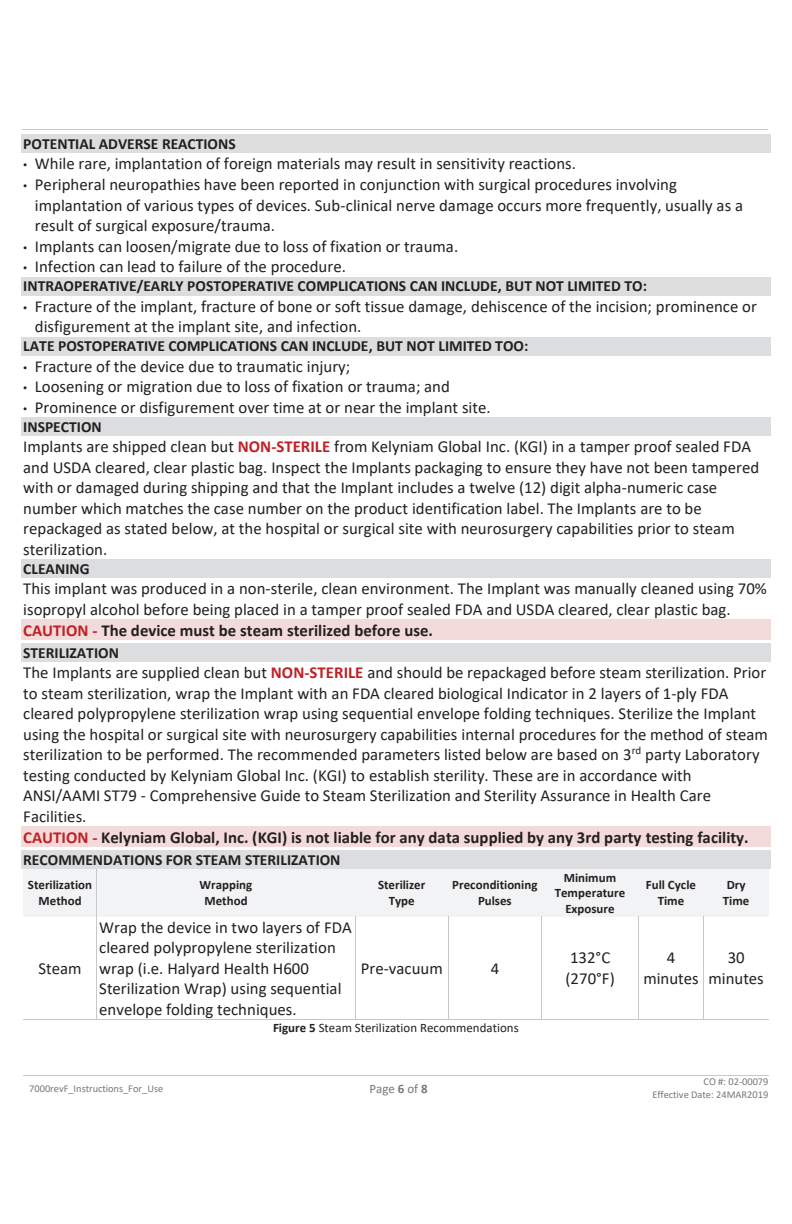
<style>
.page{position:relative;width:792px;height:1224px;background:#fff}
.page>*{position:absolute;margin:0;border:0;box-sizing:border-box;transform-origin:0 0}
.t1{font:16.8px/20.6px "Calibri";color:#231f20}
.t2{font:700 15.6px "Calibri";color:#231f20}
.t3{font:700 12.8px/15.8px "Calibri";color:#231f20;text-align:center}
.t4{font:12.8px "Calibri";color:#231f20}
.t5{font:12.8px "Calibri";color:#76787b}
.t6{font:10.4px/12.8px "Calibri";color:#76787b;text-align:right}
.s1{font-family:"Arial";font-style:italic;font-size:11.6px}
.s2{font-weight:700;color:#c02025}
.s3{font-weight:700}
</style>
<div class="page">
<hr style="left:22px;top:129px;width:746px;height:1px;background:#c7c8ca">
<hr style="left:23px;top:1075px;width:249px;height:1px;background:#c7c8ca">
<hr style="left:272px;top:1075px;width:248px;height:1px;background:#c7c8ca">
<hr style="left:521px;top:1075px;width:248px;height:1px;background:#c7c8ca">
<div style="left:21px;top:134px;width:750px;height:19px;background:#dcdddf"></div>
<div style="left:21px;top:277px;width:750px;height:19px;background:#dcdddf"></div>
<div style="left:21px;top:337px;width:750px;height:19px;background:#dcdddf"></div>
<div style="left:21px;top:417px;width:750px;height:19px;background:#dcdddf"></div>
<div style="left:21px;top:559px;width:750px;height:19px;background:#dcdddf"></div>
<div style="left:21px;top:620px;width:750px;height:20px;background:#f3dbdb"></div>
<div style="left:21px;top:643px;width:750px;height:19px;background:#dcdddf"></div>
<div style="left:21px;top:827px;width:750px;height:20px;background:#f3dbdb"></div>
<div style="left:21px;top:850px;width:750px;height:19px;background:#dcdddf"></div>
<div style="left:23px;top:869px;width:74px;height:48px;background:#f2f3f4"></div>
<div style="left:97px;top:869px;width:258px;height:48px;background:#f2f3f4"></div>
<div style="left:355px;top:869px;width:93px;height:48px;background:#f2f3f4"></div>
<div style="left:448px;top:869px;width:94px;height:48px;background:#f2f3f4"></div>
<div style="left:542px;top:869px;width:97px;height:48px;background:#f2f3f4"></div>
<div style="left:639px;top:869px;width:65px;height:48px;background:#f2f3f4"></div>
<div style="left:704px;top:869px;width:65px;height:48px;background:#f2f3f4"></div>
<hr style="left:97px;top:869px;width:1px;height:48px;background:#c7c8ca">
<hr style="left:97px;top:916px;width:1px;height:103px;background:#c7c8ca">
<hr style="left:355px;top:916px;width:1px;height:103px;background:#c7c8ca">
<hr style="left:448px;top:916px;width:1px;height:103px;background:#c7c8ca">
<hr style="left:541px;top:916px;width:1px;height:103px;background:#c7c8ca">
<hr style="left:638px;top:916px;width:1px;height:103px;background:#c7c8ca">
<hr style="left:703px;top:916px;width:1px;height:103px;background:#c7c8ca">
<hr style="left:23px;top:1019px;width:74px;height:1px;background:#c7c8ca">
<hr style="left:97px;top:1019px;width:258px;height:1px;background:#c7c8ca">
<hr style="left:356px;top:1019px;width:92px;height:1px;background:#c7c8ca">
<hr style="left:449px;top:1019px;width:92px;height:1px;background:#c7c8ca">
<hr style="left:542px;top:1019px;width:96px;height:1px;background:#c7c8ca">
<hr style="left:639px;top:1019px;width:64px;height:1px;background:#c7c8ca">
<hr style="left:704px;top:1019px;width:65px;height:1px;background:#c7c8ca">
<p class="t2" style="left:23px;top:133px;width:214px">POTENTIAL ADVERSE REACTIONS</p>
<p class="t1" style="left:23px;top:153px;width:554px"><span class="s1">•</span> While rare, implantation of foreign materials may result in sensitivity reactions.</p>
<p class="t1" style="left:35px;top:174px;width:710px;text-indent:-12px"><span class="s1">•</span> Peripheral neuropathies have been reported in conjunction with surgical procedures involving implantation of various types of devices. Sub-clinical nerve damage occurs more frequently, usually as a result of surgical exposure/trauma.</p>
<p class="t1" style="left:23px;top:235px;width:437px"><span class="s1">•</span> Implants can loosen/migrate due to loss of fixation or trauma.</p>
<p class="t1" style="left:23px;top:256px;width:324px"><span class="s1">•</span> Infection can lead to failure of the procedure.</p>
<p class="t2" style="left:23px;top:275px;width:625px">INTRAOPERATIVE/EARLY POSTOPERATIVE COMPLICATIONS CAN INCLUDE, BUT NOT LIMITED TO:</p>
<p class="t1" style="left:35px;top:295px;width:724px;text-indent:-12px"><span class="s1">•</span> Fracture of the implant, fracture of bone or soft tissue damage, dehiscence of the incision; prominence or disfigurement at the implant site, and infection.</p>
<p class="t2" style="left:23px;top:335px;width:507px">LATE POSTOPERATIVE COMPLICATIONS CAN INCLUDE, BUT NOT LIMITED TOO:</p>
<p class="t1" style="left:23px;top:355px;width:329px"><span class="s1">•</span> Fracture of the device due to traumatic injury;</p>
<p class="t1" style="left:23px;top:376px;width:428px"><span class="s1">•</span> Loosening or migration due to loss of fixation or trauma; and</p>
<p class="t1" style="left:23px;top:396px;width:469px"><span class="s1">•</span> Prominence or disfigurement over time at or near the implant site.</p>
<p class="t2" style="left:23px;top:416px;width:80px">INSPECTION</p>
<p class="t1" style="left:23px;top:436px;width:737px">Implants are shipped clean but <span class="s2">NON-STERILE</span> from Kelyniam Global Inc. (KGI) in a tamper proof sealed FDA and USDA cleared, clear plastic bag. Inspect the Implants packaging to ensure they have not been tampered with or damaged during shipping and that the Implant includes a twelve (12) digit alpha-numeric case number which matches the case number on the product identification label. The Implants are to be repackaged as stated below, at the hospital or surgical site with neurosurgery capabilities prior to steam sterilization.</p>
<p class="t2" style="left:23px;top:558px;width:68px">CLEANING</p>
<p class="t1" style="left:23px;top:578px;width:745px">This implant was produced in a non-sterile, clean environment. The Implant was manually cleaned using 70% isopropyl alcohol before being placed in a tamper proof sealed FDA and USDA cleared, clear plastic bag.<br><span class="s2">CAUTION -</span> <span class="s3">The device must be steam sterilized before use.</span></p>
<p class="t2" style="left:23px;top:642px;width:97px">STERILIZATION</p>
<p class="t1" style="left:23px;top:662px;width:746px">The Implants are supplied clean but <span class="s2">NON-STERILE</span> and should be repackaged before steam sterilization. Prior to steam sterilization, wrap the Implant with an FDA cleared biological Indicator in 2 layers of 1-ply FDA cleared polypropylene sterilization wrap using sequential envelope folding techniques. Sterilize the Implant using the hospital or surgical site with neurosurgery capabilities internal procedures for the method of steam sterilization to be performed. The recommended parameters listed below are based on 3<sup>rd</sup> party Laboratory testing conducted by Kelyniam Global Inc. (KGI) to establish sterility. These are in accordance with ANSI/AAMI ST79 - Comprehensive Guide to Steam Sterilization and Sterility Assurance in Health Care Facilities.<br><span class="s2">CAUTION -</span> <span class="s3">Kelyniam Global, Inc. (KGI) is not liable for any data supplied by any 3rd party testing facility.</span></p>
<p class="t2" style="left:23px;top:849px;width:319px">RECOMMENDATIONS FOR STEAM STERILIZATION</p>
<p class="t3" style="left:28px;top:877px;width:66px">Sterilization<br>Method</p>
<p class="t3" style="left:200px;top:877px;width:54px">Wrapping<br>Method</p>
<p class="t3" style="left:378px;top:877px;width:49px">Sterilizer<br>Type</p>
<p class="t3" style="left:452px;top:877px;width:87px">Preconditioning<br>Pulses</p>
<p class="t3" style="left:555px;top:869px;width:72px">Minimum<br>Temperature<br>Exposure</p>
<p class="t3" style="left:646px;top:877px;width:52px">Full Cycle<br>Time</p>
<p class="t3" style="left:723px;top:877px;width:28px">Dry<br>Time</p>
<p class="t1" style="left:39px;top:957px;width:45px">Steam</p>
<p class="t1" style="left:99px;top:916px;width:254px">Wrap the device in two layers of FDA cleared polypropylene sterilization wrap (i.e. Halyard Health H600<br>Sterilization Wrap) using sequential envelope folding techniques.</p>
<p class="t1" style="left:361px;top:957px;width:83px">Pre-vacuum</p>
<p class="t1" style="left:491px;top:957px;width:10px">4</p>
<p class="t1" style="left:566px;top:947px;width:51px">132°C (270°F)</p>
<p class="t1" style="left:643px;top:947px;width:57px;text-align:center">4 minutes</p>
<p class="t1" style="left:708px;top:947px;width:57px;text-align:center">30 minutes</p>
<p class="t4" style="left:273px;top:1019px;width:247px"><span class="s3">Figure 5</span> Steam Sterilization Recommendations</p>
<p class="t6" style="left:29px;top:1082px;width:136px">7000revF_Instructions_For_Use</p>
<p class="t5" style="left:370px;top:1080px;width:59px">Page <span class="s3">6</span> of <span class="s3">8</span></p>
<p class="t6" style="left:652px;top:1075px;width:118px">CO #: 02-00079<br>Effective Date: 24MAR2019</p>
</div>
